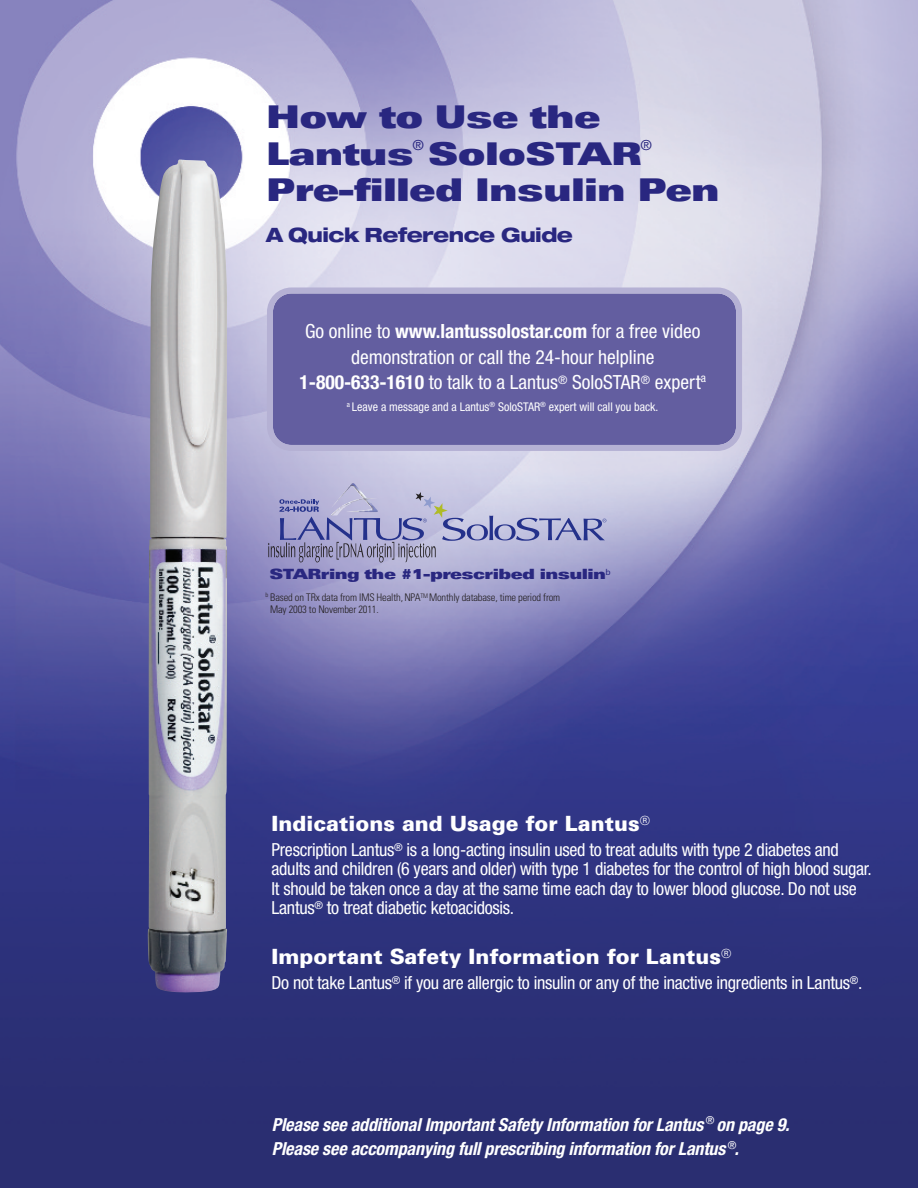
<style>
.page{position:relative;width:918px;height:1188px;background:#fff}
.page>*{position:absolute;margin:0;border:0;box-sizing:border-box;transform-origin:0 0}
.t1{font:900 expanded 31.35px/36.3px "Univers";letter-spacing:-.025em;color:#292780}
.t2{font:900 21px "Univers";color:#fff}
.t3{font:800 expanded 19.8px "Helvetica Neue";letter-spacing:-.025em;color:#292780}
.t4{font:condensed 19.5px/25.5px "Helvetica Neue";color:#fff;text-align:center}
.t5{font:condensed 18px/19.5px "Helvetica Neue";letter-spacing:-.015em;color:#fff}
.t6{font:italic 700 condensed 18px/24.9px "Helvetica Neue";letter-spacing:-.005em;color:#fff}
.t7{font:900 expanded 14.1px "Univers";letter-spacing:-.04em;color:#292780}
.t8{font:13.8px "Helvetica";color:#292780}
.t9{font:condensed 12px "Helvetica Neue";color:#fff}
.t10{font:300 condensed 10.5px/12px "Univers";letter-spacing:-.015em;color:#231f20}
.s1{font-weight:700}
</style>
<div class="page">
<img style="left:0;top:0;width:918px;height:1188px">
<img style="left:148px;top:159px;width:79px;height:834px">
<svg style="left:267px;top:287px;width:475px;height:164px;background:#6c68a6"></svg>
<img style="left:331px;top:483px;width:47px;height:9px">
<svg style="left:268px;top:492px;width:338px;height:71px;background:#a8a8cd"></svg>
<h1 class="t1" style="left:266px;top:102px;width:378px">How to Use the<br>Lantus SoloSTAR</h1>
<p class="t8" style="left:413px;top:140px;width:12px">®</p>
<p class="t8" style="left:641px;top:140px;width:12px">®</p>
<h1 class="t1" style="left:266px;top:174px;width:455px">Pre-filled Insulin Pen</h1>
<p class="t3" style="left:266px;top:227px;width:308px">A Quick Reference Guide</p>
<p class="t4" style="left:299px;top:320px;width:408px">Go online to <span class="s1">www.lantussolostar.com</span> for a free video demonstration or call the 24-hour helpline<br><span class="s1">1-800-633-1610</span> to talk to a Lantus<sup>®</sup> SoloSTAR<sup>®</sup> expert<sup>a</sup></p>
<p class="t9" style="left:347px;top:402px;width:313px"><sup>a</sup> Leave a message and a Lantus<sup>®</sup> SoloSTAR<sup>®</sup> expert will call you back.</p>
<p class="t7" style="left:269px;top:568px;width:343px">STARring the #1-prescribed insulin<sup>b</sup></p>
<p class="t10" style="left:270px;top:592px;width:292px;text-indent:-5px"><sup>b</sup> Based on TRx data from IMS Health,NPA<sup>TM</sup> Monthly database, time period from<br>May 2003 to November 2011.</p>
<p class="t2" style="left:272px;top:816px;width:380px">Indications and Usage for Lantus<sup>®</sup></p>
<p class="t5" style="left:272px;top:841px;width:602px">Prescription Lantus<sup>®</sup> is a long-acting insulin used to treat adults with type 2 diabetes and adults and children (6 years and older) with type 1 diabetes for the control of high blood sugar.<br>It should be taken once a day at the same time each day to lower blood glucose. Do not use Lantus<sup>®</sup> to treat diabetic ketoacidosis.</p>
<p class="t2" style="left:272px;top:949px;width:461px">Important Safety Information for Lantus<sup>®</sup></p>
<p class="t5" style="left:272px;top:974px;width:593px">Do not take Lantus<sup>®</sup> if you are allergic to insulin or any of the inactive ingredients in Lantus<sup>®</sup>.</p>
<p class="t6" style="left:272px;top:1113px;width:519px">Please see additional Important Safety Information for Lantus <sup>®</sup> on page 9.<br>Please see accompanying full prescribing information for Lantus <sup>®</sup>.</p>
</div>
